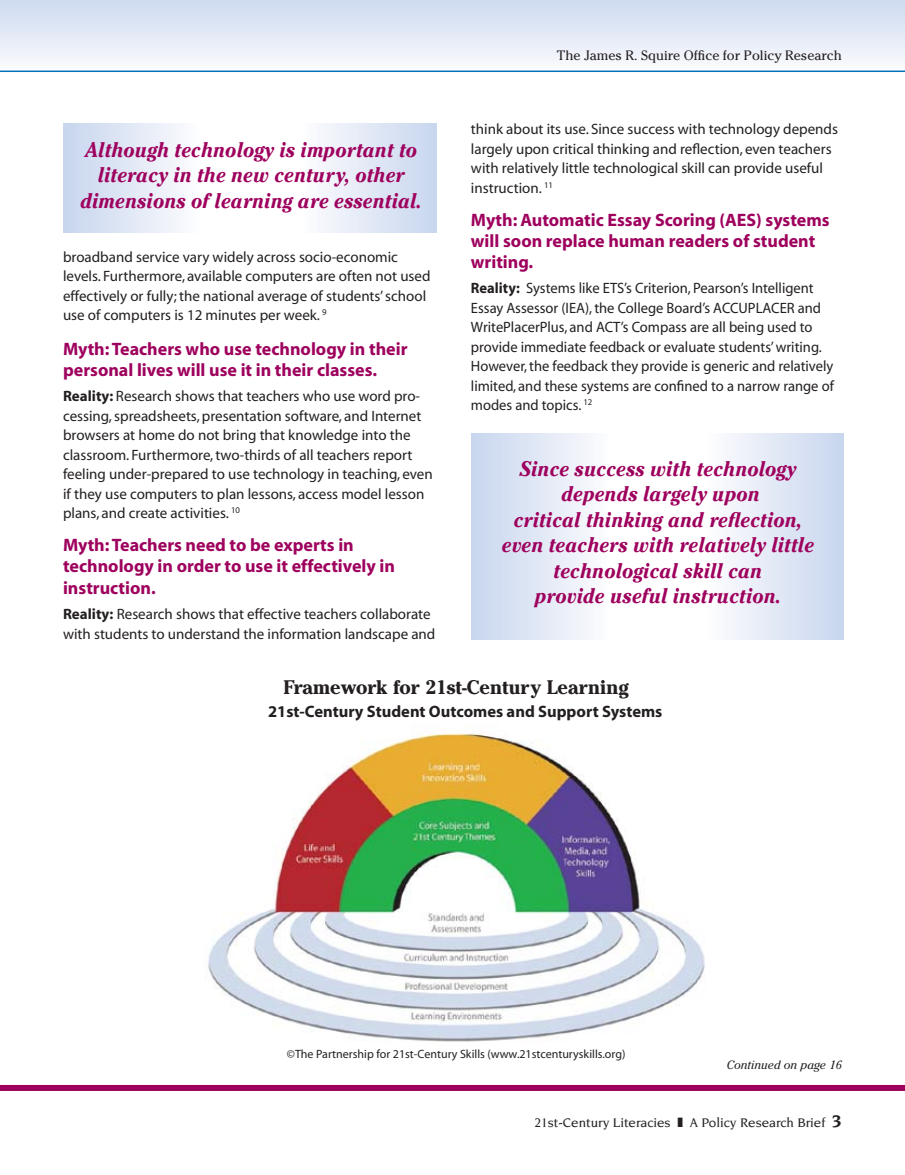
<style>
.page{position:relative;width:905px;height:1175px;background:#fff}
.page>*{position:absolute;margin:0;border:0;box-sizing:border-box;transform-origin:0 0}
.t1{font:italic 700 21px/25.5px "Cheltenham";color:#9e005d;text-align:center;scale:.9 1}
.t2{font:700 19.5px "Cheltenham";color:#231f20}
.t3{font:700 18px/21px "Myriad";color:#9e005d}
.t4{font:700 16.5px "Myriad";color:#231f20}
.t5{font:15px/19.5px "Myriad";color:#231f20}
.t6{font:500 13.5px "Novarese";color:#231f20}
.t7{font:13.5px "Cheltenham";color:#231f20}
.t8{font:12px "Myriad";color:#231f20}
.t9{font:italic 12px "Cheltenham";color:#231f20}
.s1{font-weight:700}
</style>
<div class="page">
<div style="left:0;top:0;width:904px;height:92px;background:linear-gradient(to bottom,#d0dbf0,#fff)"></div>
<div style="left:0;top:1084px;width:904px;height:6px;background:#9e005d"></div>
<hr style="left:0;top:70px;width:904px;height:2px;background:#0071bc">
<div style="left:271px;top:124px;width:166px;height:108px;background:linear-gradient(to right,#fff,#c9d7ee)"></div>
<div style="left:64px;top:124px;width:166px;height:108px;background:linear-gradient(to right,#c9d6ee,#fff)"></div>
<img style="left:208px;top:732px;width:497px;height:310px">
<div style="left:677px;top:433px;width:166px;height:206px;background:linear-gradient(to right,#fff,#c9d7ee)"></div>
<div style="left:471px;top:433px;width:169px;height:206px;background:linear-gradient(to right,#c8d6ee,#fff)"></div>
<h1 class="t1" style="left:80px;top:137px;width:381px">Although technology is important to literacy in the new century, other dimensions of learning are essential.</h1>
<p class="t5" style="left:63px;top:248px;width:369px">broadband service vary widely across socio-economic levels. Furthermore, available computers are often not used effectively or fully; the national average of students’ school use of computers is 12 minutes per week. <sup>9</sup></p>
<p class="t3" style="left:63px;top:339px;width:346px">Myth: Teachers who use technology in their personal lives will use it in their classes.</p>
<p class="t5" style="left:63px;top:387px;width:371px"><span class="s1">Reality:</span> Research shows that teachers who use word pro&shy;cessing, spreadsheets, presentation software, and Internet browsers at home do not bring that knowledge into the classroom. Furthermore, two-thirds of all teachers report feeling under-prepared to use technology in teaching, even if they use computers to plan lessons, access model lesson plans, and create activities. <sup>10</sup></p>
<p class="t3" style="left:63px;top:535px;width:333px">Myth: Teachers need to be experts in technology in order to use it effectively in instruction.</p>
<p class="t5" style="left:63px;top:605px;width:374px"><span class="s1">Reality:</span> Research shows that effective teachers collaborate with students to understand the information landscape and</p>
<p class="t7" style="left:557px;top:47px;width:286px">The James R. Squire Office for Policy Research</p>
<p class="t5" style="left:471px;top:120px;width:368px">think about its use. Since success with technology depends largely upon critical thinking and reflection, even teachers with relatively little technological skill can provide useful instruction. <sup>11</sup></p>
<p class="t3" style="left:471px;top:210px;width:360px">Myth: Automatic Essay Scoring (AES) systems will soon replace human readers of student writing.</p>
<p class="t5" style="left:471px;top:279px;width:364px"><span class="s1">Reality:</span> Systems like ETS’s Criterion, Pearson’s Intelligent Essay Assessor (IEA), the College Board’s ACCUPLACER and WritePlacerPlus, and ACT’s Compass are all being used to provide immediate feedback or evaluate students’ writing.<br>However, the feedback they provide is generic and relatively limited, and these systems are confined to a narrow range of modes and topics. <sup>12</sup></p>
<h1 class="t1" style="left:502px;top:456px;width:348px">Since success with technology depends largely upon<br>critical thinking and reflection, even teachers with relatively little technological skill can<br>provide useful instruction.</h1>
<h2 class="t2" style="left:283px;top:675px;width:347px">Framework for 21st-Century Learning</h2>
<p class="t4" style="left:268px;top:702px;width:396px">21st-Century Student Outcomes and Support Systems</p>
<p class="t8" style="left:287px;top:1048px;width:340px">©The Partnership for 21st-Century Skills (www.21stcenturyskills.org)</p>
<p class="t9" style="left:727px;top:1058px;width:116px">Continued on page 16</p>
<p class="t6" style="left:534px;top:1115px;width:138px">21st-Century Literacies</p>
<p class="t6" style="left:689px;top:1115px;width:137px">A Policy Research Brief</p>
</div>
